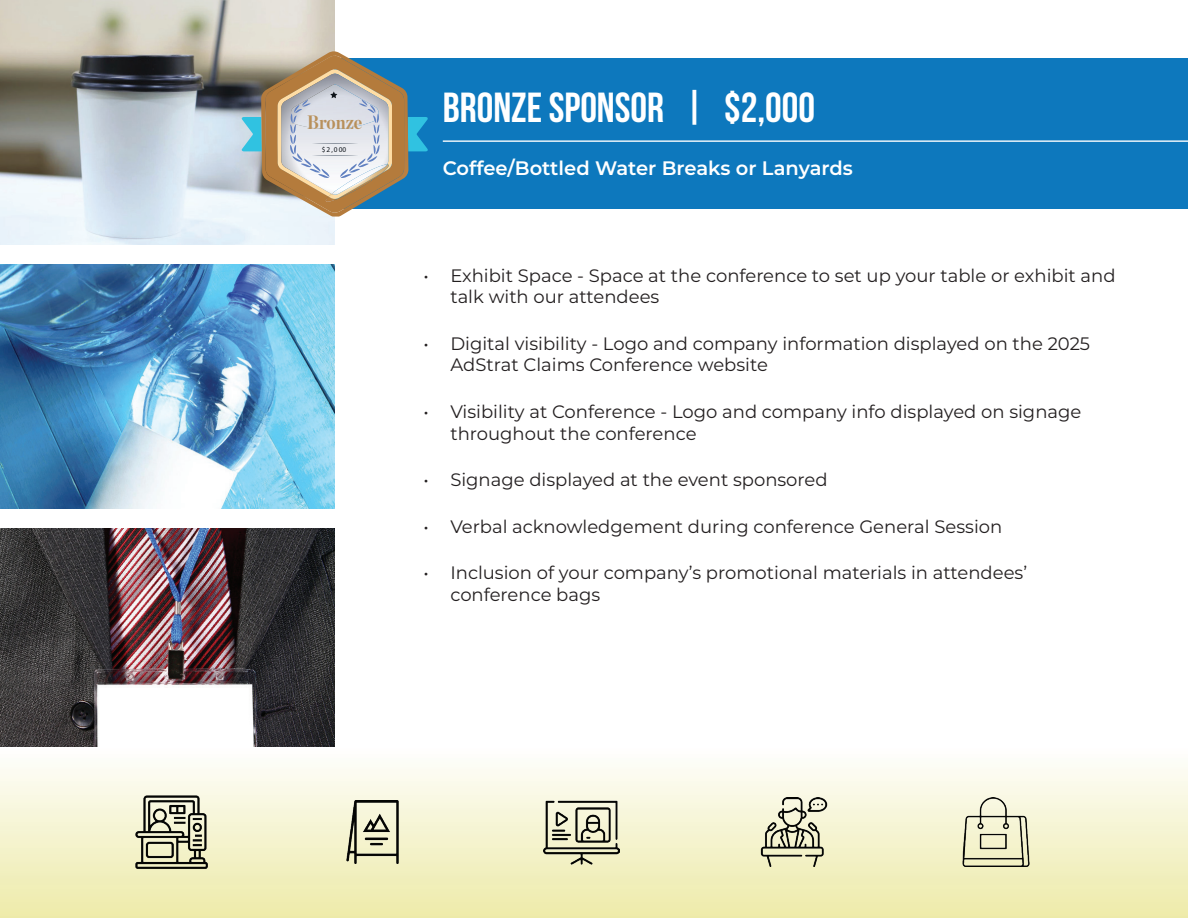
<style>
.page{position:relative;width:1188px;height:918px;background:#fff}
.page>*{position:absolute;margin:0;border:0;box-sizing:border-box;transform-origin:0 0}
.t1{font:700 42px "Bebas Neue";color:#fff}
.t2{font:600 19.5px "Montserrat";color:#fff}
.t3{font:700 19.35px "Chronicle Disp Cond";color:#b8905b}
.t4{font:18px/21.6px "Montserrat";color:#231f20}
.t5{font:7.35px "Myriad Pro";color:#0e141a}
</style>
<div class="page">
<div style="left:0;top:746px;width:1188px;height:172px;background:linear-gradient(to bottom,#fefefd,#edeba9)"></div>
<img style="left:0;top:0;width:335px;height:244px">
<div style="left:335px;top:58px;width:853px;height:151px;background:#0d78bd"></div>
<hr style="left:443px;top:140px;width:745px;height:2px;background:#fff">
<img style="left:0;top:264px;width:335px;height:244px">
<img style="left:0;top:528px;width:334px;height:218px">
<img style="left:543px;top:794px;width:77px;height:76px">
<img style="left:341px;top:801px;width:63px;height:62px">
<img style="left:961px;top:797px;width:70px;height:70px">
<img style="left:759px;top:797px;width:70px;height:70px">
<img style="left:134px;top:795px;width:75px;height:74px">
<svg style="left:241px;top:51px;width:187px;height:166px"></svg>
<p class="t3" style="left:307px;top:107px;width:57px">Bronze</p>
<p class="t5" style="left:322px;top:145px;width:26px">$2,000</p>
<h1 class="t1" style="left:443px;top:84px;width:374px">BRONZE SPONSOR | $2,000</h1>
<p class="t2" style="left:443px;top:154px;width:412px">Coffee/Bottled Water Breaks or Lanyards</p>
<p class="t4" style="left:450px;top:264px;width:667px;text-indent:-27px">• Exhibit Space - Space at the conference to set up your table or exhibit and talk with our attendees</p>
<p class="t4" style="left:450px;top:332px;width:641px;text-indent:-27px">• Digital visibility - Logo and company information displayed on the 2025<br>AdStrat Claims Conference website</p>
<p class="t4" style="left:450px;top:400px;width:633px;text-indent:-27px">• Visibility at Conference - Logo and company info displayed on signage throughout the conference</p>
<p class="t4" style="left:423px;top:468px;width:406px">• Signage displayed at the event sponsored</p>
<p class="t4" style="left:423px;top:515px;width:580px">• Verbal acknowledgement during conference General Session</p>
<p class="t4" style="left:450px;top:561px;width:578px;text-indent:-27px">• Inclusion of your company’s promotional materials in attendees’ conference bags</p>
</div>
